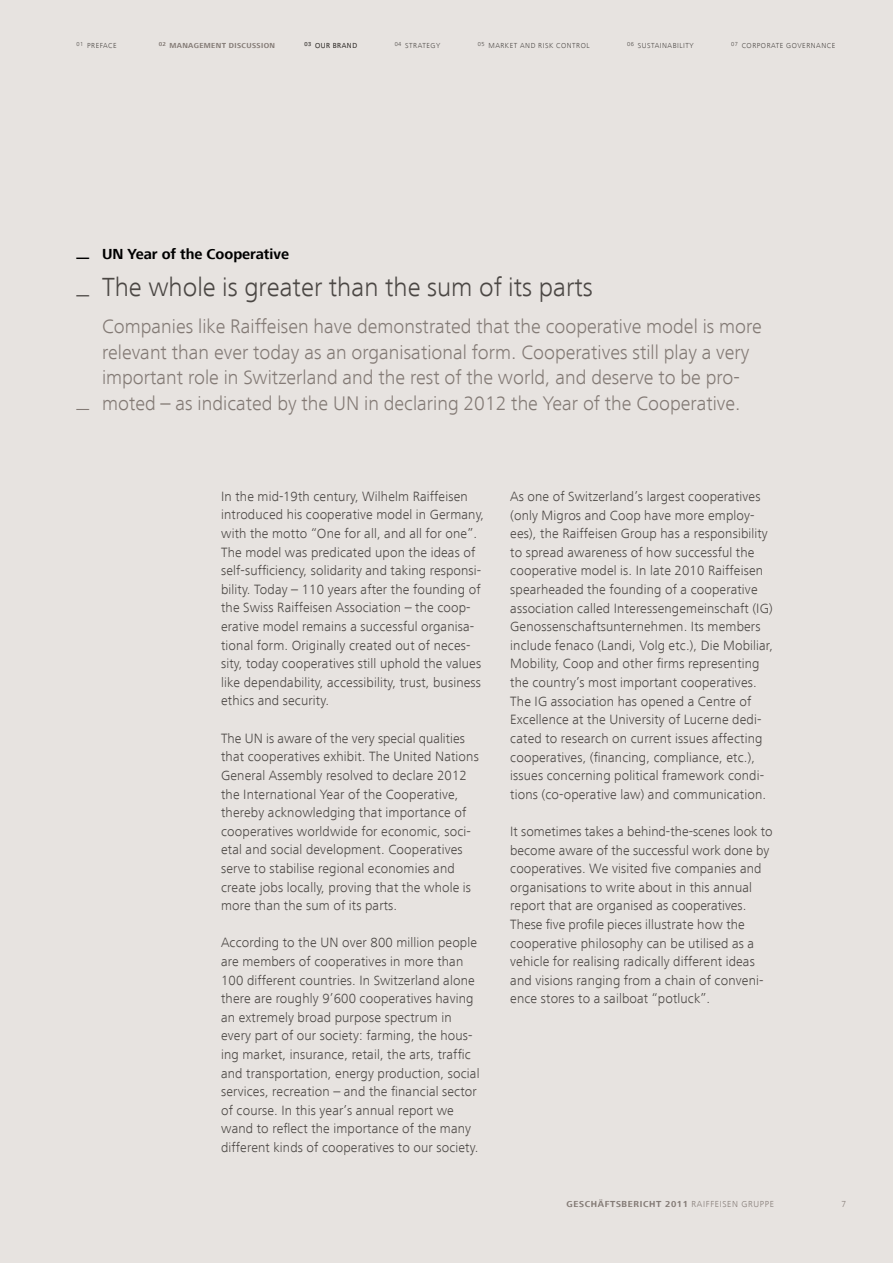
<style>
.page{position:relative;width:893px;height:1263px;background:#e7e3e0}
.page>*{position:absolute;margin:0;border:0;box-sizing:border-box;transform-origin:0 0}
.t1{font:300 27px "Frutiger Next LT";color:#4b4744}
.t2{font:300 20.25px/25.5px "Frutiger Next LT";color:#837a75}
.t3{font:700 15px "Frutiger Next LT";color:#000;scale:.85 1}
.t4{font:300 13.8px/18.6px "Frutiger Next LT";letter-spacing:.01em;color:#4b4744}
.t5{font:700 11.25px "Frutiger Next LT";color:#837a75;scale:1.13 1}
.t6{font:700 9px "Frutiger Next LT";letter-spacing:.07em;color:#837a75}
.t7{font:300 9px "Frutiger Next LT";color:#837a75}
.t8{font:300 7.5px "Frutiger Next LT";letter-spacing:.07em;color:#4b4744}
.t9{font:700 7.5px "Frutiger Next LT";letter-spacing:.05em;color:#837a75}
.t10{font:300 6px "Frutiger Next LT";color:#4b4744}
.s1{font-size:7.5px}
.s2{font-weight:300}
</style>
<div class="page">
<p class="t9" style="left:159px;top:41px;width:118px"><sup>02</sup> MANAGEMENT DISCUSSION</p>
<p class="t8" style="left:326px;top:41px;width:33px">r rand</p>
<p class="t8" style="left:395px;top:41px;width:47px"><sup>04</sup> Strategy</p>
<p class="t8" style="left:478px;top:41px;width:113px"><sup>05</sup> market and risk control</p>
<p class="t8" style="left:627px;top:41px;width:68px"><sup>06</sup> Sustainability</p>
<p class="t10" style="left:731px;top:40px;width:13px">07 <span class="s1">Co</span></p>
<p class="t8" style="left:752px;top:41px;width:84px">rporate governance</p>
<p class="t8" style="left:77px;top:41px;width:20px"><sup>01</sup> Preface</p>
<p class="t8" style="left:304px;top:41px;width:35px"><sup>03</sup> Our brand</p>
<p class="t3" style="left:77px;top:246px;width:252px">— UN YEAR OF THE COOPERATIVE</p>
<h1 class="t1" style="left:77px;top:272px;width:518px"><sub>—</sub> The whole is greater than the sum of its parts</h1>
<p class="t5" style="left:77px;top:403px;width:13px">—</p>
<p class="t2" style="left:102px;top:314px;width:661px">Companies like Raiffeisen have demonstrated that the cooperative model is more relevant than ever today as an organisational form. Cooperatives still play a very important role in Switzerland and the rest of the world, and deserve to be pro&shy;moted – as indicated by the UN in declaring 2012 the Year of the Cooperative.</p>
<p class="t4" style="left:221px;top:487px;width:265px">In the mid-19th century, Wilhelm Raiffeisen introduced his cooperative model in Germany, with the motto “One for all, and all for one”.<br>The model was predicated upon the ideas of self-sufficiency, solidarity and taking responsi&shy;bility. Today – 110 years after the founding of the Swiss Raiffeisen Association – the coop&shy;erative model remains a successful organisa&shy;tional form. Originally created out of neces&shy;sity, today cooperatives still uphold the values like dependability, accessibility, trust, business ethics and security.</p>
<p class="t4" style="left:221px;top:729px;width:259px">The UN is aware of the very special qualities that cooperatives exhibit. The United Nations General Assembly resolved to declare 2012 the International Year of the Cooperative, thereby acknowledging that importance of cooperatives worldwide for economic, soci&shy;etal and social development. Cooperatives serve to stabilise regional economies and create jobs locally, proving that the whole is more than the sum of its parts.</p>
<p class="t4" style="left:221px;top:933px;width:260px">According to the UN over 800 million people are members of cooperatives in more than 100 different countries. In Switzerland alone there are roughly 9’600 cooperatives having an extremely broad purpose spectrum in every part of our society: farming, the hous&shy;ing market, insurance, retail, the arts, traffic and transportation, energy production, social services, recreation – and the financial sector of course. In this year’s annual report we wand to reflect the importance of the many different kinds of cooperatives to our society.</p>
<p class="t4" style="left:510px;top:487px;width:264px">As one of Switzerland’s largest cooperatives (only Migros and Coop have more employ&shy;ees), the Raiffeisen Group has a responsibility to spread awareness of how successful the cooperative model is. In late 2010 Raiffeisen spearheaded the founding of a cooperative association called Interessengemeinschaft (IG)<br>Genossenschaftsunternehmen. Its members include fenaco (Landi, Volg etc.), Die Mobiliar, Mobility, Coop and other firms representing the country’s most important cooperatives.<br>The IG association has opened a Centre of Excellence at the University of Lucerne dedi&shy;cated to research on current issues affecting cooperatives, (financing, compliance, etc.), issues concerning political framework condi&shy;tions (co-operative law) and communication.</p>
<p class="t4" style="left:510px;top:822px;width:264px">It sometimes takes a behind-the-scenes look to become aware of the successful work done by cooperatives. We visited five companies and organisations to write about in this annual report that are organised as cooperatives.<br>These five profile pieces illustrate how the cooperative philosophy can be utilised as a vehicle for realising radically different ideas and visions ranging from a chain of conveni&shy;ence stores to a sailboat “potluck”.</p>
<p class="t6" style="left:567px;top:1199px;width:209px">GESCHÄFTSBERICHT 2011 <span class="s2">Raiffeisen Gruppe</span></p>
<p class="t7" style="left:841px;top:1199px;width:6px">7</p>
</div>
